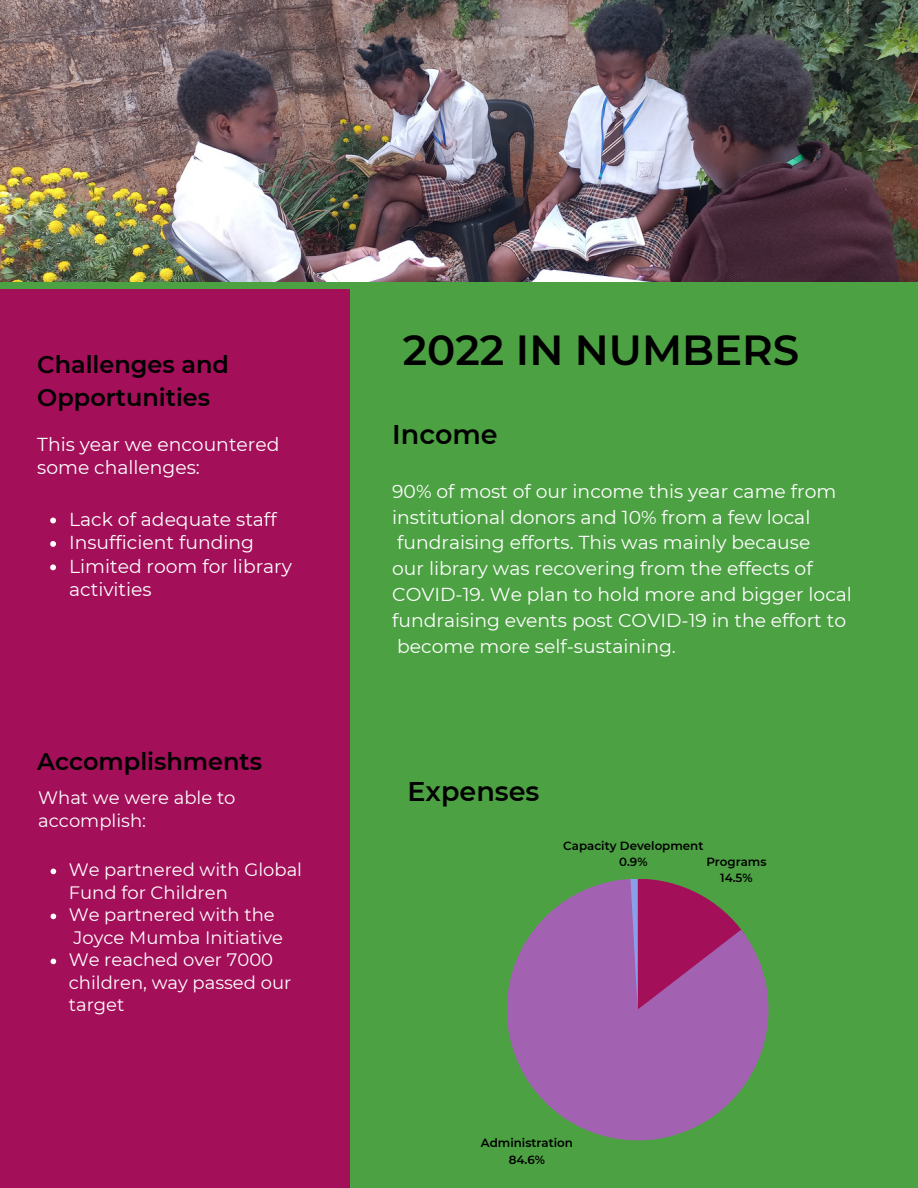
<style>
.page{position:relative;width:918px;height:1188px;background:#4ca143}
.page>*{position:absolute;margin:0;border:0;box-sizing:border-box;transform-origin:0 0}
.t1{font:600 42px "Montserrat";color:#000}
.t2{font:600 27px "Montserrat";color:#000}
.t3{font:600 24px "Montserrat";color:#000}
.t4{font:18.75px/23.4px "Montserrat";color:#fff}
.t5{font:18px/22.5px "Montserrat";color:#fff}
.t6{font:600 11.85px "Montserrat";color:#000}
</style>
<div class="page">
<div style="left:0;top:289px;width:349px;height:899px;background:#a30f59"></div>
<img style="left:0;top:0;width:918px;height:281px">
<svg style="left:507px;top:879px;width:262px;height:261px;fill:#a361b2"></svg>
<svg style="left:630px;top:879px;width:115px;height:131px;background:#974078"></svg>
<svg style="left:50px;top:518px;width:6px;height:5px"></svg>
<svg style="left:50px;top:541px;width:6px;height:6px"></svg>
<svg style="left:50px;top:564px;width:6px;height:6px"></svg>
<svg style="left:51px;top:869px;width:5px;height:5px"></svg>
<svg style="left:51px;top:914px;width:5px;height:5px"></svg>
<svg style="left:51px;top:959px;width:5px;height:5px"></svg>
<p class="t3" style="left:37px;top:350px;width:193px">Challenges and</p>
<p class="t3" style="left:37px;top:382px;width:174px">Opportunities</p>
<p class="t4" style="left:37px;top:432px;width:244px">This year we encountered some challenges:</p>
<p class="t4" style="left:69px;top:507px;width:209px">Lack of adequate staff</p>
<p class="t4" style="left:69px;top:531px;width:186px">Insufficient funding</p>
<p class="t4" style="left:69px;top:554px;width:224px">Limited room for library activities</p>
<p class="t3" style="left:37px;top:747px;width:226px">Accomplishments</p>
<p class="t5" style="left:38px;top:787px;width:199px">What we were able to accomplish:</p>
<p class="t5" style="left:69px;top:859px;width:235px">We partnered with Global<br>Fund for Children</p>
<p class="t5" style="left:69px;top:904px;width:216px">We partnered with the<br>Joyce Mumba Initiative</p>
<p class="t5" style="left:69px;top:949px;width:224px">We reached over 7000 children, way passed our target</p>
<p class="t1" style="left:403px;top:325px;width:398px">2022 IN NUMBERS</p>
<p class="t2" style="left:392px;top:418px;width:107px">Income</p>
<p class="t4" style="left:392px;top:479px;width:446px">90% of most of our income this year came from</p>
<p class="t4" style="left:392px;top:505px;width:420px">institutional donors and 10% from a few local</p>
<p class="t4" style="left:397px;top:531px;width:415px">fundraising efforts. This was mainly because</p>
<p class="t4" style="left:392px;top:557px;width:422px">our library was recovering from the effects of</p>
<p class="t4" style="left:392px;top:583px;width:461px">COVID-19. We plan to hold more and bigger local</p>
<p class="t4" style="left:392px;top:609px;width:455px">fundraising events post COVID-19 in the effort to</p>
<p class="t4" style="left:397px;top:634px;width:280px">become more self-sustaining.</p>
<p class="t2" style="left:408px;top:775px;width:133px">Expenses</p>
<p class="t6" style="left:563px;top:839px;width:142px">Capacity Development</p>
<p class="t6" style="left:619px;top:855px;width:30px">0.9%</p>
<p class="t6" style="left:706px;top:854px;width:62px">Programs</p>
<p class="t6" style="left:720px;top:871px;width:34px">14.5%</p>
<p class="t6" style="left:481px;top:1136px;width:93px">Administration</p>
<p class="t6" style="left:509px;top:1152px;width:38px">84.6%</p>
</div>
